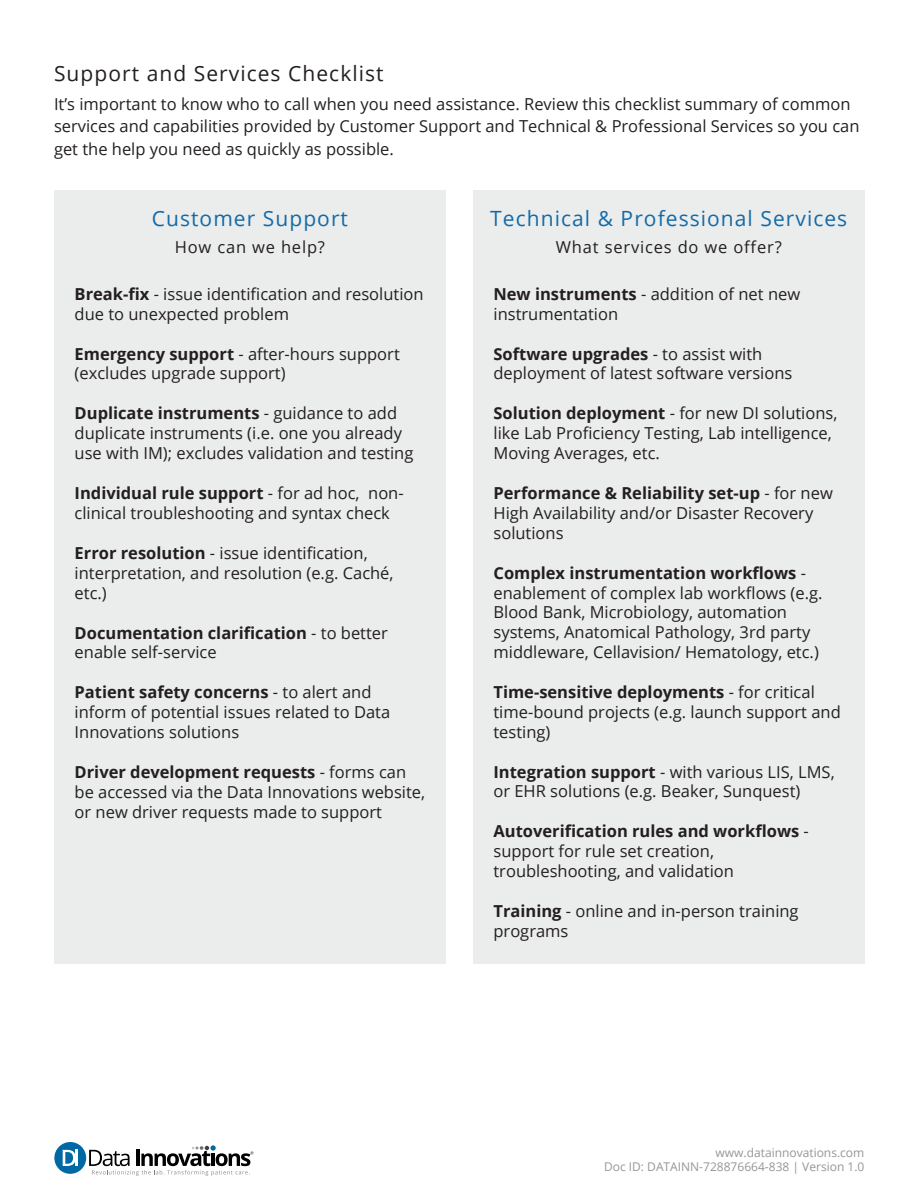
<style>
.page{position:relative;width:918px;height:1188px;background:#fff}
.page>*{position:absolute;margin:0;border:0;box-sizing:border-box;transform-origin:0 0}
.Subtitles{font:21px "Open Sans";letter-spacing:.05em;color:#136aa7}
.Subtitles-2{font:21px "Open Sans";letter-spacing:.05em;color:#231f20}
.Paragraph_Style_1{font:16.5px/19.8px "Open Sans";color:#231f20}
.Paragraph_Style_1-2{font:16.5px "Open Sans";letter-spacing:.05em;color:#231f20}
.Paragraph_Style_1-3{font:700 16.5px "Open Sans";color:#231f20}
.t1{font:12px "Open Sans";color:#969696}
.s1{font-weight:700}
.s2{font-weight:400}
</style>
<div class="page">
<div style="left:54px;top:1142px;width:32px;height:32px;background:#0069a3;border-radius:50%"></div>
<svg style="left:63px;top:1150px;width:15px;height:16px"></svg>
<svg style="left:89px;top:1145px;width:164px;height:31px"></svg>
<div style="left:54px;top:190px;width:392px;height:773px;background:#ebecec"></div>
<div style="left:473px;top:190px;width:391px;height:773px;background:#ebecec"></div>
<p class="Subtitles-2" style="left:54px;top:59px;width:331px">Support and Services Checklist</p>
<p class="Paragraph_Style_1" style="left:54px;top:92px;width:807px;line-height:22.5px">It’s important to know who to call when you need assistance. Review this checklist summary of common services and capabilities provided by Customer Support and Technical &amp; Professional Services so you can get the help you need as quickly as possible.</p>
<p class="Subtitles" style="left:152px;top:204px;width:198px">Customer Support</p>
<p class="Paragraph_Style_1-2" style="left:175px;top:236px;width:152px">How can we help?</p>
<p class="Paragraph_Style_1" style="left:75px;top:283px;width:351px"><span class="s1">Break-fix</span> - issue identification and resolution due to unexpected problem</p>
<p class="Paragraph_Style_1" style="left:75px;top:343px;width:327px"><span class="s1">Emergency support</span> - after-hours support (excludes upgrade support)</p>
<p class="Paragraph_Style_1" style="left:75px;top:403px;width:340px"><span class="s1">Duplicate instruments</span> - guidance to add duplicate instruments (i.e. one you already use with IM); excludes validation and testing</p>
<p class="Paragraph_Style_1" style="left:75px;top:483px;width:331px"><span class="s1">Individual rule support</span> - for ad hoc, non&shy;clinical troubleshooting and syntax check</p>
<p class="Paragraph_Style_1" style="left:75px;top:543px;width:320px"><span class="s1">Error resolution</span> - issue identification, interpretation, and resolution (e.g. Caché, etc.)</p>
<p class="Paragraph_Style_1" style="left:75px;top:622px;width:315px"><span class="s1">Documentation clarification</span> - to better enable self-service</p>
<p class="Paragraph_Style_1" style="left:75px;top:682px;width:317px"><span class="s1">Patient safety concerns</span> - to alert and inform of potential issues related to Data<br>Innovations solutions</p>
<p class="Paragraph_Style_1" style="left:75px;top:762px;width:352px"><span class="s1">Driver development requests</span> - forms can be accessed via the Data Innovations website, or new driver requests made to support</p>
<p class="Subtitles" style="left:490px;top:204px;width:359px">Technical &amp; Professional Services</p>
<p class="Paragraph_Style_1-2" style="left:556px;top:236px;width:227px">What services do we offer?</p>
<p class="Paragraph_Style_1" style="left:494px;top:283px;width:308px"><span class="s1">New instruments</span> - addition of net new instrumentation</p>
<p class="Paragraph_Style_1" style="left:494px;top:343px;width:300px"><span class="s1">Software upgrades</span> - to assist with deployment of latest software versions</p>
<p class="Paragraph_Style_1" style="left:494px;top:403px;width:346px"><span class="s1">Solution deployment</span> - for new DI solutions, like Lab Proficiency Testing, Lab intelligence,<br>Moving Averages, etc.</p>
<p class="Paragraph_Style_1" style="left:494px;top:483px;width:341px"><span class="s1">Performance &amp; Reliability set-up</span> - for new<br>High Availability and/or Disaster Recovery solutions</p>
<p class="Paragraph_Style_1" style="left:494px;top:562px;width:331px"><span class="s1">Complex instrumentation workflows</span> - enablement of complex lab workflows (e.g.<br>Blood Bank, Microbiology, automation systems, Anatomical Pathology, 3rd party middleware, Cellavision/ Hematology, etc.)</p>
<p class="Paragraph_Style_1" style="left:494px;top:682px;width:349px"><span class="s1">Time-sensitive deployments</span> - for critical time-bound projects (e.g. launch support and testing)</p>
<p class="Paragraph_Style_1" style="left:494px;top:761px;width:343px"><span class="s1">Integration support</span> - with various LIS, LMS, or EHR solutions (e.g. Beaker, Sunquest)</p>
<p class="Paragraph_Style_1-3" style="left:494px;top:820px;width:317px">Autoverification rules and workflows <span class="s2">-</span></p>
<p class="Paragraph_Style_1" style="left:494px;top:841px;width:242px">support for rule set creation, troubleshooting, and validation</p>
<p class="Paragraph_Style_1" style="left:494px;top:901px;width:307px"><span class="s1">Training</span> - online and in-person training programs</p>
<p class="t1" style="left:716px;top:1144px;width:150px">www.datainnovations.com</p>
<p class="t1" style="left:604px;top:1158px;width:262px">Doc ID: DATAINN-728876664-838 | Version 1.0</p>
</div>
